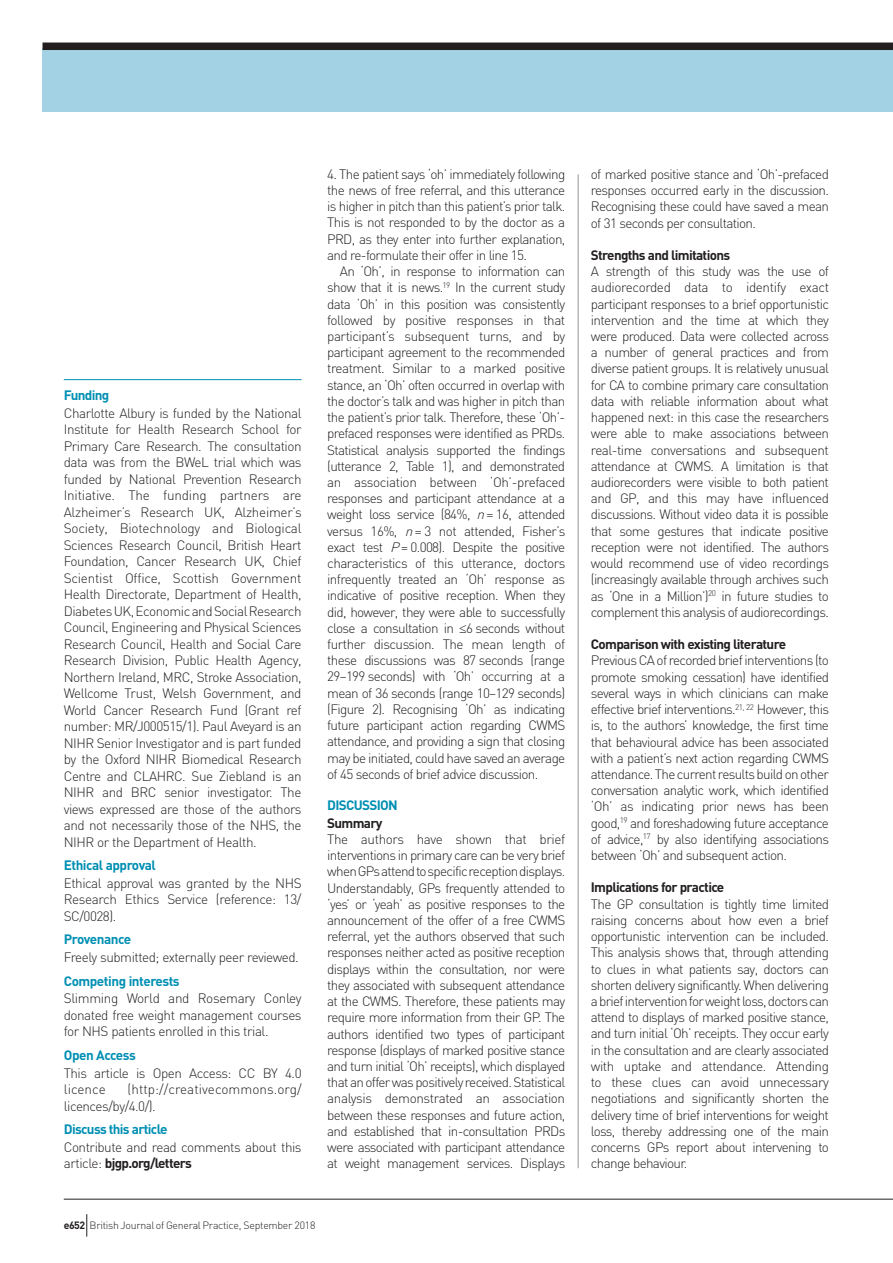
<style>
.page{position:relative;width:893px;height:1263px;background:#fff}
.page>*{position:absolute;margin:0;border:0;box-sizing:border-box;transform-origin:0 0}
.t1{font:300 13.5px/16.2px "DIN";letter-spacing:-.05em;color:#231f20;text-align:justify}
.t2{font:700 13.5px "DIN";letter-spacing:-.045em;color:#008fb3}
.t3{font:700 13.5px "DIN";letter-spacing:-.05em;color:#231f20}
.t4{font:300 13.5px/16.5px "DIN";letter-spacing:.005em;color:#231f20}
.t5{font:300 10.5px "DIN";letter-spacing:-.025em;color:#231f20}
.s1{font-weight:700}
.s2{font-style:italic}
.s3{font-family:"Helvetica"}
</style>
<div class="page">
<div style="left:43px;top:48px;width:850px;height:64px;background:#a2d2e3"></div>
<div style="left:43px;top:43px;width:850px;height:7px;background:#231f20"></div>
<hr style="left:578px;top:174px;width:1px;height:994px;background:#939598">
<hr style="left:64px;top:379px;width:238px;height:1px;background:#008fb3">
<hr style="left:64px;top:1199px;width:829px;height:1px;background:#231f20">
<svg style="left:86px;top:1214px;width:1px;height:22px"></svg>
<p class="t2" style="left:64px;top:386px;width:47px">Funding</p>
<p class="t1" style="left:64px;top:405px;width:239px">Charlotte Albury is funded by the National Institute for Health Research School for Primary Care Research. The consultation data was from the BWeL trial which was funded by National Prevention Research Initiative. The funding partners are Alzheimer’s Research UK, Alzheimer’s Society, Biotechnology and Biological Sciences Research Council, British Heart Foundation, Cancer Research UK, Chief Scientist Office, Scottish Government Health Directorate, Department of Health, Diabetes UK, Economic and Social Research Council, Engineering and Physical Sciences Research Council, Health and Social Care Research Division, Public Health Agency, Northern Ireland, MRC, Stroke Association, Wellcome Trust, Welsh Government, and World Cancer Research Fund (Grant ref number: MR/J000515/1). Paul Aveyard is an NIHR Senior Investigator and is part funded by the Oxford NIHR Biomedical Research Centre and CLAHRC. Sue Ziebland is an NIHR and BRC senior investigator. The views expressed are those of the authors and not necessarily those of the NHS, the NIHR or the Department of Health.</p>
<p class="t2" style="left:64px;top:856px;width:94px">Ethical approval</p>
<p class="t1" style="left:64px;top:875px;width:239px">Ethical approval was granted by the NHS Research Ethics Service (reference: 13/ SC/0028).</p>
<p class="t2" style="left:64px;top:931px;width:69px">Provenance</p>
<p class="t1" style="left:64px;top:949px;width:237px">Freely submitted; externally peer reviewed.</p>
<p class="t2" style="left:64px;top:972px;width:117px">Competing interests</p>
<p class="t1" style="left:64px;top:990px;width:239px">Slimming World and Rosemary Conley donated free weight management courses for NHS patients enrolled in this trial.</p>
<p class="t2" style="left:64px;top:1046px;width:74px">Open Access</p>
<p class="t1" style="left:64px;top:1064px;width:239px">This article is Open Access: CC BY 4.0 licence</p>
<p class="t4" style="left:64px;top:1081px;width:239px;text-indent:64px">(http://creativecommons.org/ licences/by/4.0/).</p>
<p class="t2" style="left:64px;top:1120px;width:105px">Discuss this article</p>
<p class="t1" style="left:64px;top:1138px;width:239px">Contribute and read comments about this article: <span class="s1">bjgp.org/letters</span></p>
<p class="t1" style="left:327px;top:166px;width:240px">4. The patient says ‘oh’ immediately following the news of free referral, and this utterance is higher in pitch than this patient’s prior talk.<br>This is not responded to by the doctor as a PRD, as they enter into further explanation, and re-formulate their offer in line 15.</p>
<p class="t1" style="left:327px;top:263px;width:240px;text-indent:13px">An ‘Oh’, in response to information can show that it is news.<sup>19</sup> In the current study data ‘Oh’ in this position was consistently followed by positive responses in that participant’s subsequent turns, and by participant agreement to the recommended treatment. Similar to a marked positive stance, an ‘Oh’ often occurred in overlap with the doctor’s talk and was higher in pitch than the patient’s prior talk. Therefore, these ‘Oh’- prefaced responses were identified as PRDs.<br>Statistical analysis supported the findings (utterance 2, Table 1), and demonstrated an association between ‘Oh’-prefaced responses and participant attendance at a weight loss service (84%, <span class="s2">n</span>= 16, attended versus 16%, <span class="s2">n</span>= 3 not attended, Fisher’s exact test <span class="s2">P</span>= 0.008). Despite the positive characteristics of this utterance, doctors infrequently treated an ‘Oh’ response as indicative of positive reception. When they did, however, they were able to successfully close a consultation in <span class="s3">≤</span>6 seconds without further discussion. The mean length of these discussions was 87 seconds (range 29–199 seconds) with ‘Oh’ occurring at a mean of 36 seconds (range 10–129 seconds) (Figure 2). Recognising ‘Oh’ as indicating future participant action regarding CWMS attendance, and providing a sign that closing may be initiated, could have saved an average of 45 seconds of brief advice discussion.</p>
<p class="t2" style="left:327px;top:796px;width:72px">DISCUSSION</p>
<p class="t3" style="left:327px;top:814px;width:57px">Summary</p>
<p class="t1" style="left:327px;top:831px;width:240px">The authors have shown that brief interventions in primary care can be very brief when GPs attend to specific reception displays.<br>Understandably, GPs frequently attended to ‘yes’ or ‘yeah’ as positive responses to the announcement of the offer of a free CWMS referral, yet the authors observed that such responses neither acted as positive reception displays within the consultation, nor were they associated with subsequent attendance at the CWMS. Therefore, these patients may require more information from their GP. The authors identified two types of participant response (displays of marked positive stance and turn initial ‘Oh’ receipts), which displayed that an offer was positively received. Statistical analysis demonstrated an association between these responses and future action, and established that in-consultation PRDs were associated with participant attendance at weight management services. Displays</p>
<p class="t5" style="left:64px;top:1218px;width:253px"><span class="s1">e652</span> British Journal of General Practice, September 2018</p>
<p class="t1" style="left:591px;top:166px;width:240px">of marked positive stance and ‘Oh’-prefaced responses occurred early in the discussion.<br>Recognising these could have saved a mean of 31 seconds per consultation.</p>
<p class="t3" style="left:591px;top:246px;width:141px">Strengths and limitations</p>
<p class="t1" style="left:591px;top:263px;width:240px">A strength of this study was the use of audiorecorded data to identify exact participant responses to a brief opportunistic intervention and the time at which they were produced. Data were collected across a number of general practices and from diverse patient groups. It is relatively unusual for CA to combine primary care consultation data with reliable information about what happened next: in this case the researchers were able to make associations between real-time conversations and subsequent attendance at CWMS. A limitation is that audiorecorders were visible to both patient and GP, and this may have influenced discussions. Without video data it is possible that some gestures that indicate positive reception were not identified. The authors would recommend use of video recordings (increasingly available through archives such as ‘One in a Million’)<sup>20</sup> in future studies to complement this analysis of audiorecordings.</p>
<p class="t3" style="left:591px;top:635px;width:197px">Comparison with existing literature</p>
<p class="t1" style="left:591px;top:652px;width:240px">Previous CA of recorded brief interventions (to promote smoking cessation) have identified several ways in which clinicians can make effective brief interventions.<sup>21,</sup> <sup>22</sup> However, this is, to the authors’ knowledge, the first time that behavioural advice has been associated with a patient’s next action regarding CWMS attendance. The current results build on other conversation analytic work, which identified ‘Oh’ as indicating prior news has been good,<sup>19</sup> and foreshadowing future acceptance of advice,<sup>17</sup> by also identifying associations between ‘Oh’ and subsequent action.</p>
<p class="t3" style="left:591px;top:879px;width:135px">Implications for practice</p>
<p class="t1" style="left:591px;top:896px;width:240px">The GP consultation is tightly time limited raising concerns about how even a brief opportunistic intervention can be included.<br>This analysis shows that, through attending to clues in what patients say, doctors can shorten delivery significantly. When delivering a brief intervention for weight loss, doctors can attend to displays of marked positive stance, and turn initial ‘Oh’ receipts. They occur early in the consultation and are clearly associated with uptake and attendance. Attending to these clues can avoid unnecessary negotiations and significantly shorten the delivery time of brief interventions for weight loss, thereby addressing one of the main concerns GPs report about intervening to change behaviour.</p>
</div>
